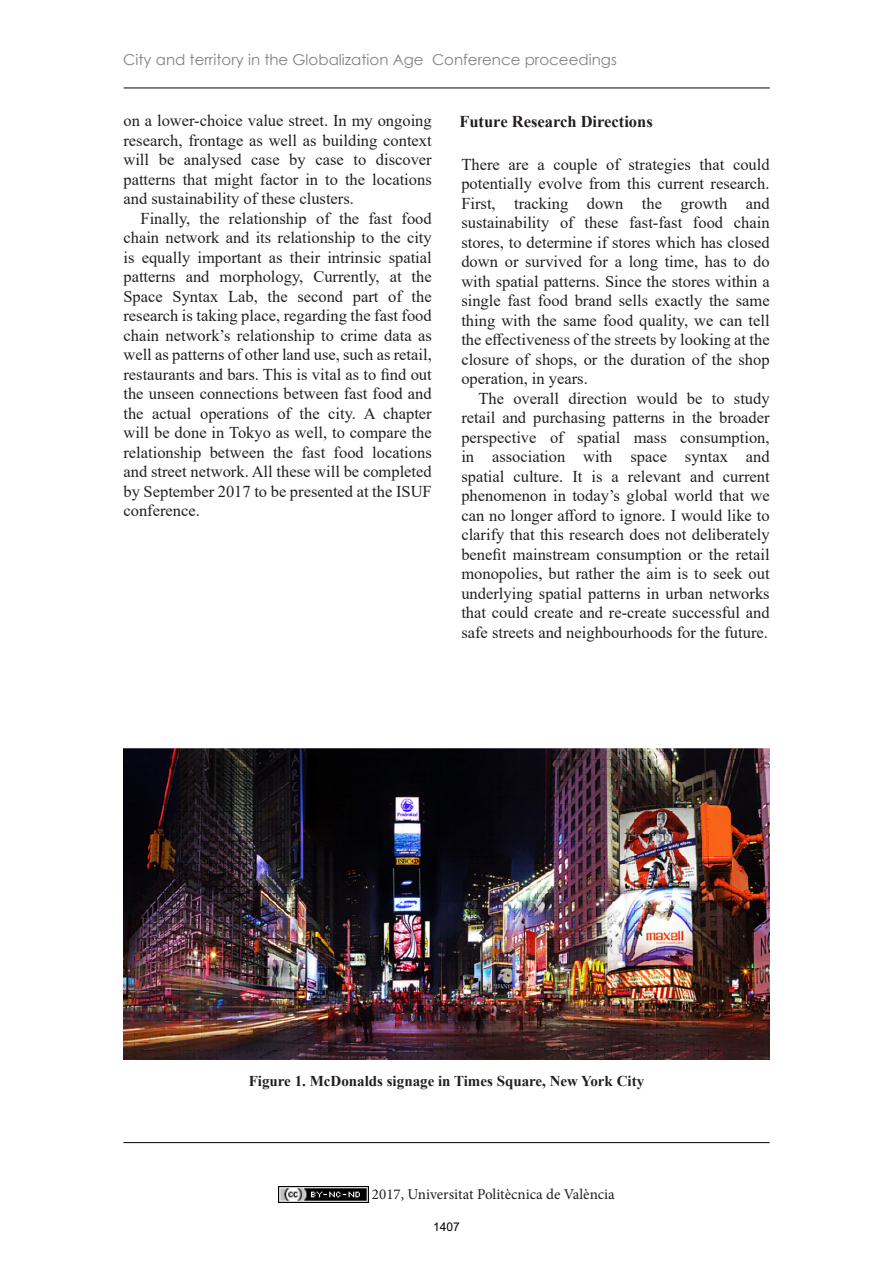
<style>
.page{position:relative;width:893px;height:1263px;background:#fff}
.page>*{position:absolute;margin:0;border:0;box-sizing:border-box;transform-origin:0 0}
.t1{font:16.5px/19.5px "Times New Roman";color:#231f20;text-align:justify}
.t2{font:700 16.5px "Times New Roman";color:#231f20}
.t3{font:15px "Century Gothic";color:#808285}
.t4{font:700 15px "Times New Roman";color:#231f20}
.t5{font:15px "Minion Pro";color:#231f20}
.t6{font:12px "Arial";color:#000}
</style>
<div class="page">
<hr style="left:124px;top:87px;width:646px;height:1px;background:#231f20">
<hr style="left:123px;top:1142px;width:647px;height:1px;background:#231f20">
<img style="left:278px;top:1186px;width:90px;height:17px">
<img style="left:123px;top:748px;width:647px;height:311px">
<p class="t3" style="left:123px;top:49px;width:495px">City and territory in the Globalization Age Conference proceedings</p>
<p class="t1" style="left:123px;top:110px;width:310px">on a lower-choice value street. In my ongoing research, frontage as well as building context will be analysed case by case to discover patterns that might factor in to the locations and sustainability of these clusters.</p>
<p class="t1" style="left:123px;top:208px;width:310px;text-indent:17px">Finally, the relationship of the fast food chain network and its relationship to the city is equally important as their intrinsic spatial patterns and morphology, Currently, at the Space Syntax Lab, the second part of the research is taking place, regarding the fast food chain network’s relationship to crime data as well as patterns of other land use, such as retail, restaurants and bars. This is vital as to find out the unseen connections between fast food and the actual operations of the city. A chapter will be done in Tokyo as well, to compare the relationship between the fast food locations and street network. All these will be completed by September 2017 to be presented at the ISUF conference.</p>
<p class="t2" style="left:459px;top:110px;width:195px">Future Research Directions</p>
<p class="t1" style="left:461px;top:154px;width:310px">There are a couple of strategies that could potentially evolve from this current research.<br>First, tracking down the growth and sustainability of these fast-fast food chain stores, to determine if stores which has closed down or survived for a long time, has to do with spatial patterns. Since the stores within a single fast food brand sells exactly the same thing with the same food quality, we can tell the effectiveness of the streets by looking at the closure of shops, or the duration of the shop operation, in years.</p>
<p class="t1" style="left:461px;top:388px;width:310px;text-indent:17px">The overall direction would be to study retail and purchasing patterns in the broader perspective of spatial mass consumption, in association with space syntax and spatial culture. It is a relevant and current phenomenon in today’s global world that we can no longer afford to ignore. I would like to clarify that this research does not deliberately benefit mainstream consumption or the retail monopolies, but rather the aim is to seek out underlying spatial patterns in urban networks that could create and re-create successful and safe streets and neighbourhoods for the future.</p>
<p class="t4" style="left:249px;top:1070px;width:397px">Figure 1. McDonalds signage in Times Square, New York City</p>
<p class="t5" style="left:372px;top:1184px;width:244px">2017, Universitat Politècnica de València</p>
<p class="t6" style="left:433px;top:1219px;width:28px">1407</p>
</div>
